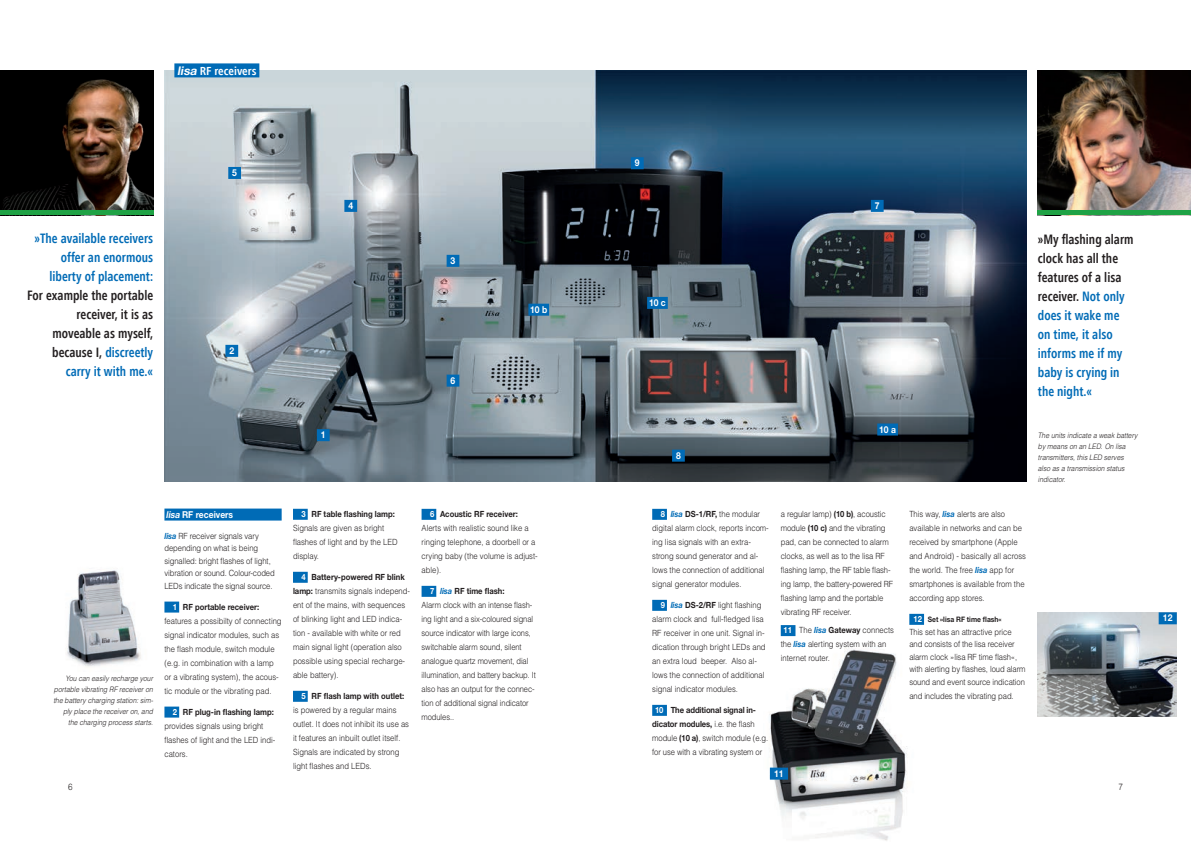
<style>
.page{position:relative;width:1191px;height:842px;background:#fff}
.page>*{position:absolute;margin:0;border:0;box-sizing:border-box;transform-origin:0 0}
.Titel_1_rebü{font:700 condensed 14px/19px "Frutiger Next LT";color:#006bb6;text-align:right;scale:.9 1}
.Titel_1_libü{font:700 condensed 14px/19px "Frutiger Next LT";color:#006bb6;scale:.9 1}
.Bild-Head{font:700 condensed 12px "Frutiger Next LT";color:#fff}
.Titel_blau{font:700 9.5px "Helvetica Neue";color:#fff;scale:.9 1}
.Titel_grün_einzeilig{font:700 9.5px "Helvetica Neue";color:#fff;scale:.9 1}
.t1{font:300 9px "Helvetica";color:#231f20;scale:.9 1}
.Produktliste__grün{font:300 8.5px/14px "Helvetica";color:#231f20;scale:.9 1}
.Produktliste__grün-2{font:300 8.5px/14px "Helvetica";color:#231f20;scale:.89 1}
.Fließtext_libü{font:300 8.5px/12.5px "Helvetica";letter-spacing:-.01em;color:#231f20;scale:.9 1}
.Bildlegende{font:italic 300 7.5px/11px "Helvetica";color:#231f20;scale:.9 1}
.Produktliste__grün-3{font:700 7.5px "Helvetica Neue";color:#231f20;scale:.9 1}
.s1{font-family:"Helvetica Neue";font-style:italic;font-stretch:normal}
.s2{color:#231f20}
.s3{font-style:italic}
.s4{font-family:"Helvetica Neue";font-weight:700;font-style:italic;color:#006bb6}
.s5{font-family:"Helvetica Neue";font-weight:700;color:#fff}
.s6{font-family:"Helvetica Neue";font-weight:700}
.s7{font-size:8.5px;color:#fff}
</style>
<div class="page">
<img style="left:769px;top:648px;width:138px;height:193px">
<div style="left:770px;top:768px;width:18px;height:12px;background:#006bb6"></div>
<img style="left:1038px;top:612px;width:138px;height:104px">
<div style="left:1158px;top:612px;width:18px;height:12px;background:#006bb6"></div>
<img style="left:0;top:71px;width:153px;height:140px">
<div style="left:164px;top:509px;width:118px;height:12px;background:#006bb6"></div>
<div style="left:164px;top:602px;width:15px;height:11px;background:#006bb6"></div>
<div style="left:164px;top:707px;width:15px;height:11px;background:#006bb6"></div>
<div style="left:293px;top:509px;width:15px;height:11px;background:#006bb6"></div>
<div style="left:293px;top:572px;width:15px;height:11px;background:#006bb6"></div>
<div style="left:293px;top:691px;width:15px;height:11px;background:#006bb6"></div>
<div style="left:421px;top:509px;width:15px;height:11px;background:#006bb6"></div>
<div style="left:421px;top:586px;width:15px;height:11px;background:#006bb6"></div>
<div style="left:652px;top:509px;width:15px;height:11px;background:#006bb6"></div>
<div style="left:652px;top:600px;width:15px;height:11px;background:#006bb6"></div>
<div style="left:652px;top:705px;width:15px;height:11px;background:#006bb6"></div>
<img style="left:67px;top:570px;width:74px;height:97px">
<img style="left:164px;top:71px;width:862px;height:411px">
<div style="left:780px;top:625px;width:15px;height:11px;background:#006bb6"></div>
<div style="left:909px;top:614px;width:15px;height:11px;background:#006bb6"></div>
<div style="left:174px;top:63px;width:85px;height:14px;background:#006bb6"></div>
<img style="left:1038px;top:71px;width:153px;height:140px">
<hr style="left:0;top:211px;width:153px;height:4px;background:#1fa245">
<hr style="left:1037px;top:211px;width:154px;height:4px;background:#1fa245">
<div style="left:344px;top:200px;width:13px;height:12px;background:#006bb6"></div>
<div style="left:228px;top:167px;width:13px;height:12px;background:#006bb6"></div>
<div style="left:446px;top:375px;width:13px;height:12px;background:#006bb6"></div>
<div style="left:871px;top:200px;width:12px;height:12px;background:#006bb6"></div>
<div style="left:877px;top:423px;width:21px;height:12px;background:#006bb6"></div>
<div style="left:317px;top:429px;width:13px;height:12px;background:#006bb6"></div>
<div style="left:225px;top:345px;width:13px;height:12px;background:#006bb6"></div>
<div style="left:446px;top:255px;width:13px;height:12px;background:#006bb6"></div>
<div style="left:672px;top:450px;width:13px;height:12px;background:#006bb6"></div>
<div style="left:631px;top:157px;width:12px;height:12px;background:#006bb6"></div>
<div style="left:528px;top:304px;width:21px;height:12px;background:#006bb6"></div>
<div style="left:647px;top:297px;width:21px;height:12px;background:#006bb6"></div>
<p class="Bild-Head" style="left:177px;top:64px;width:81px"><span class="s1">lisa</span> RF receivers</p>
<p class="Titel_1_rebü" style="left:27px;top:228px;width:141px">»The available receivers offer an enormous liberty of placement:<br><span class="s2">For example the portable receiver, it is as moveable as myself, because I,</span> discreetly carry it with me.«</p>
<p class="Titel_blau" style="left:232px;top:167px;width:7px">5</p>
<p class="Titel_blau" style="left:229px;top:345px;width:7px">2</p>
<p class="Titel_blau" style="left:348px;top:200px;width:7px">4</p>
<p class="Titel_blau" style="left:321px;top:429px;width:7px">1</p>
<p class="Titel_blau" style="left:450px;top:255px;width:7px">3</p>
<p class="Titel_blau" style="left:450px;top:374px;width:7px">6</p>
<p class="Titel_blau" style="left:530px;top:304px;width:21px">10 b</p>
<p class="Bildlegende" style="left:53px;top:673px;width:112px;text-align:right">You can easily recharge your portable vibrating RF receiver on the battery charging station: sim&shy;ply place the receiver on, and the charging process starts.</p>
<p class="Titel_grün_einzeilig" style="left:166px;top:508px;width:76px"><span class="s3">lisa</span> RF receivers</p>
<p class="Fließtext_libü" style="left:164px;top:529px;width:124px"><span class="s4">lisa</span> RF receiver signals vary depending on what is being signalled: bright flashes of light, vibration or sound. Colour-coded<br>LEDs indicate the signal source.</p>
<p class="Produktliste__grün" style="left:164px;top:599px;width:132px;text-indent:8px"><span class="s5">1</span> <span class="s6">RF portable receiver: </span>features a possibilty of connecting signal indicator modules, such as the flash module, switch module (e.g. in combination with a lamp or a vibrating system), the acous&shy;tic module or the vibrating pad.</p>
<p class="Produktliste__grün" style="left:164px;top:704px;width:125px;text-indent:8px"><span class="s5">2</span> <span class="s6">RF plug-in flashing lamp: </span>provides signals using bright flashes of light and the LED indi&shy;cators.</p>
<p class="Produktliste__grün" style="left:293px;top:507px;width:118px;text-indent:8px"><span class="s5">3</span> <span class="s6">RF table flashing lamp:<br></span>Signals are given as bright flashes of light and by the LED display.</p>
<p class="Produktliste__grün" style="left:293px;top:570px;width:132px;text-indent:8px"><span class="s5">4</span> <span class="s6">Battery-powered RF blink lamp:</span> transmits signals independ&shy;ent of the mains, with sequences of blinking light and LED indica&shy;tion - available with white or red main signal light (operation also possible using special recharge&shy;able battery).</p>
<p class="Produktliste__grün" style="left:293px;top:689px;width:130px;text-indent:8px"><span class="s5">5</span> <span class="s6">RF flash lamp with outlet: </span>is powered by a regular mains outlet. It does not inhibit its use as it features an inbuilt outlet itself.<br>Signals are indicated by strong light flashes and LEDs.</p>
<p class="Produktliste__grün" style="left:421px;top:507px;width:131px;text-indent:8px"><span class="s5">6</span> <span class="s6">Acoustic RF receiver:<br></span>Alerts with realistic sound like a ringing telephone, a doorbell or a crying baby (the volume is adjust&shy;able).</p>
<p class="Produktliste__grün-2" style="left:421px;top:584px;width:130px;text-indent:8px"><span class="s5">7</span> <span class="s4">lisa</span> <span class="s6">RF time flash:<br></span>Alarm clock with an intense flash&shy;ing light and a six-coloured signal source indicator with large icons, switchable alarm sound, silent analogue quartz movement, dial illumination, and battery backup. It also has an output for the connec&shy;tion of additional signal indicator modules..</p>
<p class="Titel_blau" style="left:635px;top:157px;width:7px">9</p>
<p class="Titel_blau" style="left:649px;top:297px;width:20px">10 c</p>
<p class="Titel_blau" style="left:875px;top:200px;width:7px">7</p>
<p class="Titel_blau" style="left:676px;top:449px;width:7px">8</p>
<p class="Titel_blau" style="left:879px;top:423px;width:20px">10 a</p>
<p class="Produktliste__grün" style="left:652px;top:507px;width:131px;text-indent:8px"><span class="s5">8</span> <span class="s4">lisa</span> <span class="s6">DS-1/RF,</span> the modular digital alarm clock, reports incom&shy;ing lisa signals with an extra&shy;strong sound generator and al&shy;lows the connection of additional signal generator modules.</p>
<p class="Produktliste__grün" style="left:652px;top:598px;width:127px;text-indent:8px"><span class="s5">9</span> <span class="s4">lisa</span> <span class="s6">DS-2/RF</span> light flashing alarm clock and full-fledged lisa<br>RF receiver in one unit. Signal in&shy;dication through bright LEDs and an extra loud beeper. Also al&shy;lows the connection of additional signal indicator modules.</p>
<p class="Produktliste__grün" style="left:652px;top:703px;width:130px;text-indent:3px"><span class="s5">10</span> <span class="s6">The additional signal in&shy;dicator modules,</span> i.e. the flash module <span class="s6">(10 a)</span>, switch module (e.g. for use with a vibrating system or</p>
<p class="Produktliste__grün" style="left:780px;top:507px;width:126px">a regular lamp) <span class="s6">(10 b)</span>, acoustic module <span class="s6">(10 c)</span> and the vibrating pad, can be connected to alarm clocks, as well as to the lisa RF flashing lamp, the RF table flash&shy;ing lamp, the battery-powered RF flashing lamp and the portable vibrating RF receiver.</p>
<p class="Produktliste__grün" style="left:780px;top:623px;width:127px;text-indent:3px"><span class="s5">11</span> The <span class="s4">lisa</span> <span class="s6">Gateway</span> connects the <span class="s4">lisa</span> alerting system with an internet router.</p>
<p class="Titel_blau" style="left:774px;top:767px;width:12px">11</p>
<p class="Produktliste__grün" style="left:909px;top:507px;width:131px">This way, <span class="s4">lisa</span> alerts are also available in networks and can be received by smartphone (Apple and Android) - basically all across the world. The free <span class="s4">lisa</span> app for smartphones is available from the according app stores.</p>
<p class="Produktliste__grün-3" style="left:913px;top:615px;width:99px"><span class="s7">12</span> Set »lisa RF time flash«</p>
<p class="Produktliste__grün" style="left:909px;top:625px;width:131px;line-height:12.5px">This set has an attractive price and consists of the lisa receiver alarm clock »lisa RF time flash«, with alerting by flashes, loud alarm sound and event source indication</p>
<p class="Produktliste__grün" style="left:909px;top:688px;width:118px">and includes the vibrating pad.</p>
<p class="Titel_1_libü" style="left:1038px;top:230px;width:108px"><span class="s2">»My flashing alarm clock has all the features of a lisa receiver.</span> Not only does it wake me on time, it also informs me if my baby is crying in the night.«</p>
<p class="Bildlegende" style="left:1038px;top:430px;width:112px">The units indicate a weak battery by means on an LED. On lisa transmitters, this LED serves also as a transmission status indicator.</p>
<p class="t1" style="left:68px;top:781px;width:7px">6</p>
<p class="t1" style="left:1118px;top:781px;width:7px">7</p>
<p class="Titel_blau" style="left:1163px;top:612px;width:12px">12</p>
</div>
